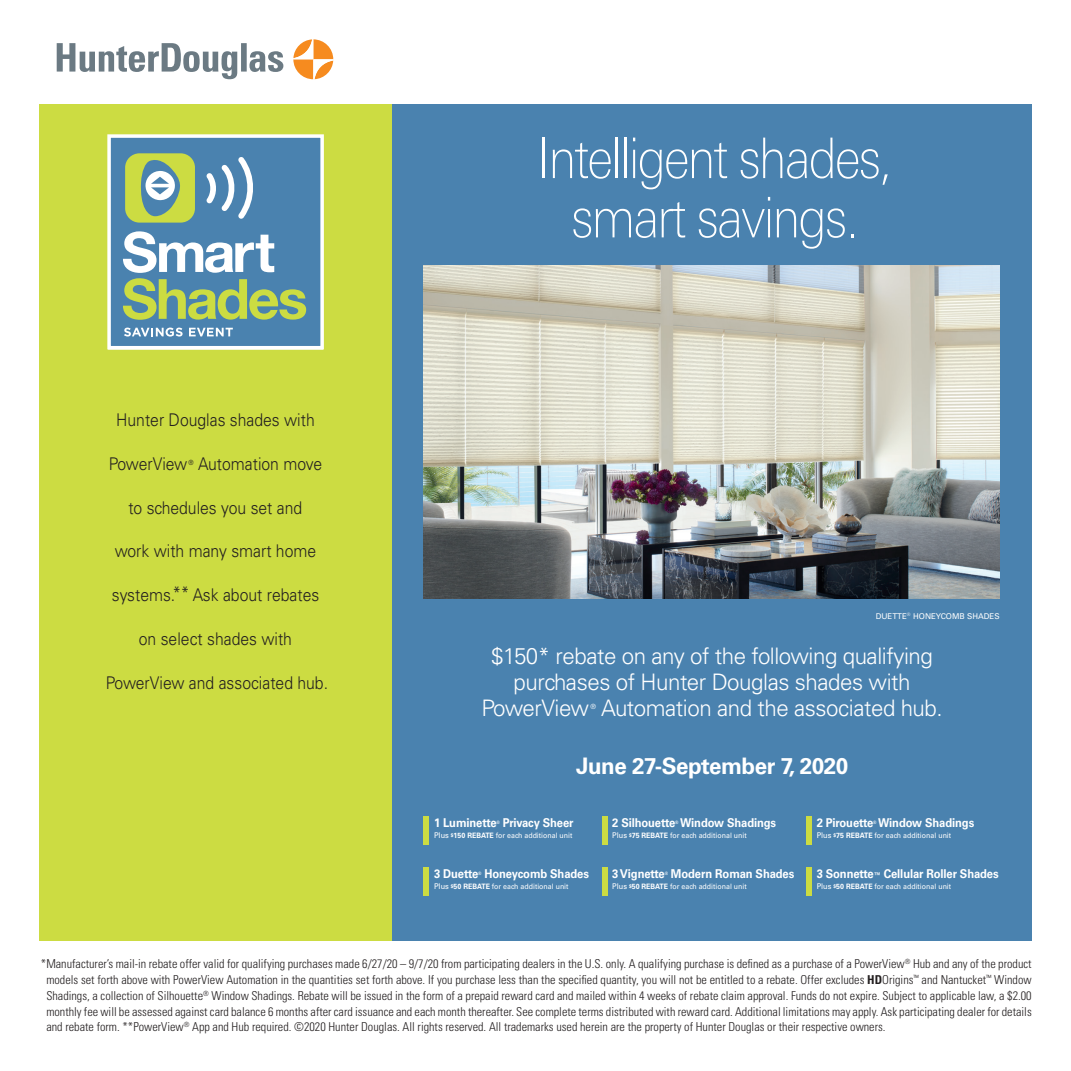
<style>
.page{position:relative;width:1071px;height:1071px;background:#fff}
.page>*{position:absolute;margin:0;border:0;box-sizing:border-box;transform-origin:0 0}
.t1{font:100 56px/59.3px "Univers Next Pro";letter-spacing:-.04em;color:#fff;text-align:center;scale:.9 1}
.t2{font:300 22.75px "Univers LT Std";letter-spacing:-.02em;color:#fff}
.t3{font:700 22.75px "Univers LT Std";letter-spacing:-.02em;color:#fff}
.t4{font:300 17.5px "Univers LT Std";color:#231f20;scale:.9 1}
.t5{font:300 condensed 12.25px/15.8px "Univers LT Std";color:#231f20;text-align:justify}
.t6{font:700 12.25px "Univers LT Std";letter-spacing:-.01em;color:#fff;scale:.92 1}
.t7{font:8.05px "Univers LT Std";color:#fff}
.t8{font:7.35px "Univers LT Std";color:#fff;scale:.95 1}
.t9{font:300 7.17px "Univers LT Std";color:#231f20;scale:.9 1}
.t10{font:300 7.17px "Univers LT Std";color:#fff}
.t11{font:700 4.55px "Univers LT Std";color:#fff;scale:.92 1}
.s1{font-size:7.88px}
.s2{font-weight:700}
</style>
<div class="page">
<svg style="left:293px;top:39px;width:40px;height:40px"></svg>
<svg style="left:57px;top:43px;width:226px;height:36px"></svg>
<div style="left:391px;top:105px;width:641px;height:836px;background:#4a82af"></div>
<div style="left:39px;top:105px;width:353px;height:836px;background:#ccdc42"></div>
<img style="left:423px;top:265px;width:577px;height:334px">
<div style="left:108px;top:136px;width:215px;height:213px;background:#4a82af"></div>
<svg style="left:123px;top:231px;width:183px;height:89px"></svg>
<div style="left:125px;top:153px;width:70px;height:70px;background:#ccdc42;border-radius:14px"></div>
<svg style="left:140px;top:160px;width:40px;height:56px"></svg>
<svg style="left:124px;top:328px;width:59px;height:9px"></svg>
<svg style="left:189px;top:328px;width:44px;height:8px"></svg>
<svg style="left:206px;top:157px;width:47px;height:62px"></svg>
<div style="left:107px;top:134px;width:217px;height:215px;border:4px solid #fff"></div>
<div style="left:424px;top:816px;width:5px;height:28px;background:#ccdc42"></div>
<div style="left:424px;top:867px;width:5px;height:29px;background:#ccdc42"></div>
<div style="left:602px;top:816px;width:5px;height:28px;background:#ccdc42"></div>
<div style="left:602px;top:867px;width:5px;height:29px;background:#ccdc42"></div>
<div style="left:806px;top:816px;width:6px;height:28px;background:#ccdc42"></div>
<div style="left:806px;top:867px;width:6px;height:29px;background:#ccdc42"></div>
<h3 class="t4" style="left:116px;top:409px;width:222px">Hunter Douglas shades with</h3>
<h3 class="t4" style="left:109px;top:453px;width:89px">PowerView</h3>
<p class="t9" style="left:189px;top:459px;width:7px">®</p>
<h3 class="t4" style="left:198px;top:453px;width:139px">Automation move</h3>
<h3 class="t4" style="left:128px;top:497px;width:195px">to schedules you set and</h3>
<h3 class="t4" style="left:115px;top:541px;width:225px">work with many smart home</h3>
<h3 class="t4" style="left:112px;top:584px;width:232px">systems.** Ask about rebates</h3>
<h3 class="t4" style="left:139px;top:628px;width:172px">on select shades with</h3>
<h3 class="t4" style="left:106px;top:672px;width:248px">PowerView and associated hub.</h3>
<h1 class="t1" style="left:537px;top:129px;width:396px">Intelligent shades, smart savings.</h1>
<p class="t7" style="left:876px;top:611px;width:125px">DUETTE<sup>®</sup> HONEYCOMB SHADES</p>
<h2 class="t2" style="left:491px;top:642px;width:443px">$150* rebate on any of the following qualifying</h2>
<h2 class="t2" style="left:514px;top:668px;width:398px">purchases of Hunter Douglas shades with</h2>
<h2 class="t2" style="left:481px;top:695px;width:109px">PowerView</h2>
<p class="t10" style="left:591px;top:703px;width:7px">®</p>
<h2 class="t2" style="left:601px;top:695px;width:343px">Automation and the associated hub.</h2>
<h2 class="t3" style="left:576px;top:753px;width:273px">June 27-September 7, 2020</h2>
<p class="t6" style="left:434px;top:815px;width:70px">1 Luminette</p>
<p class="t11" style="left:497px;top:820px;width:5px">®</p>
<p class="t6" style="left:503px;top:815px;width:78px">Privacy Sheer</p>
<p class="t8" style="left:434px;top:831px;width:147px"><span class="s1">Plus</span> <sup>$</sup><span class="s2">150 REBATE</span> for each additional unit</p>
<p class="t6" style="left:434px;top:866px;width:50px">3 Duette</p>
<p class="t11" style="left:478px;top:871px;width:5px">®</p>
<p class="t6" style="left:484px;top:866px;width:115px">Honeycomb Shades</p>
<p class="t8" style="left:434px;top:882px;width:143px"><span class="s1">Plus</span> <sup>$</sup><span class="s2">50 REBATE</span> for each additional unit</p>
<p class="t6" style="left:612px;top:815px;width:180px">2 Silhouette Window Shadings</p>
<p class="t11" style="left:675px;top:820px;width:5px">®</p>
<p class="t8" style="left:612px;top:831px;width:143px"><span class="s1">Plus</span> <sup>$</sup><span class="s2">75 REBATE</span> for each additional unit</p>
<p class="t6" style="left:612px;top:866px;width:59px">3 Vignette</p>
<p class="t11" style="left:665px;top:871px;width:5px">®</p>
<p class="t6" style="left:671px;top:866px;width:136px">Modern Roman Shades</p>
<p class="t8" style="left:612px;top:882px;width:143px"><span class="s1">Plus</span> <sup>$</sup><span class="s2">50 REBATE</span> for each additional unit</p>
<p class="t6" style="left:817px;top:815px;width:173px">2 Pirouette Window Shadings</p>
<p class="t11" style="left:873px;top:820px;width:5px">®</p>
<p class="t8" style="left:817px;top:831px;width:143px"><span class="s1">Plus</span> <sup>$</sup><span class="s2">75 REBATE</span> for each additional unit</p>
<p class="t6" style="left:817px;top:866px;width:199px">3 Sonnette<span class="s1">™</span> Cellular Roller Shades</p>
<p class="t8" style="left:817px;top:882px;width:143px"><span class="s1">Plus</span> <sup>$</sup><span class="s2">50 REBATE</span> for each additional unit</p>
<p class="t5" style="left:46px;top:956px;width:987px;text-indent:-5px">*Manufacturer’s mail-in rebate offer valid for qualifying purchases made 6/27/20 – 9/7/20 from participating dealers in the U.S. only. A qualifying purchase is defined as a purchase of a PowerView<sup>®</sup> Hub and any of the product models set forth above with PowerView Automation in the quantities set forth above. If you purchase less than the specified quantity, you will not be entitled to a rebate. Offer excludes <span class="s2">HD</span>Origins<sup>™</sup> and Nantucket<sup>™</sup> Window Shadings, a collection of Silhouette<sup>®</sup> Window Shadings. Rebate will be issued in the form of a prepaid reward card and mailed within 4 weeks of rebate claim approval. Funds do not expire. Subject to applicable law, a $2.00 monthly fee will be assessed against card balance 6 months after card issuance and each month thereafter. See complete terms distributed with reward card. Additional limitations may apply. Ask participating dealer for details and rebate form. **PowerView<sup>®</sup> App and Hub required. ©2020 Hunter Douglas. All rights reserved. All trademarks used herein are the property of Hunter Douglas or their respective owners.</p>
</div>
